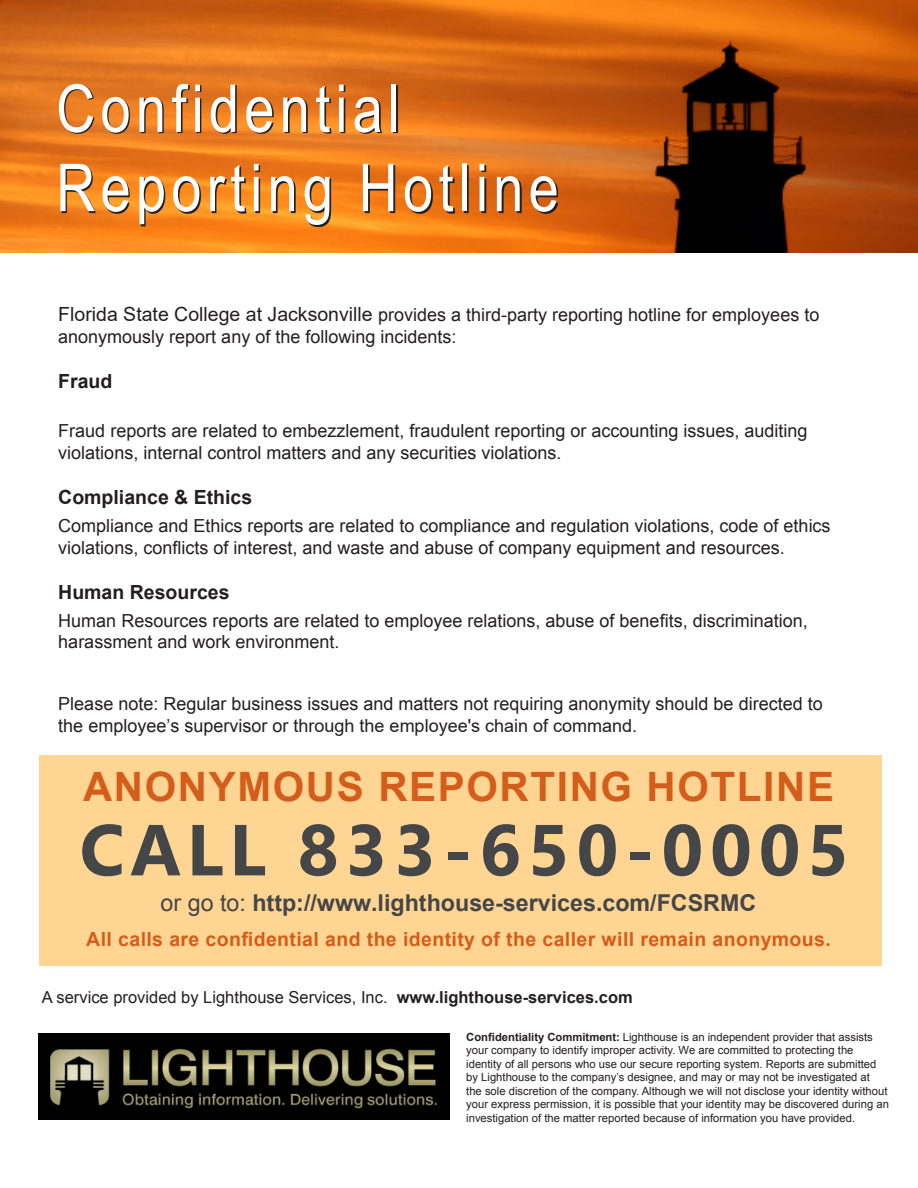
<style>
.page{position:relative;width:918px;height:1188px;background:#fff}
.page>*{position:absolute;margin:0;border:0;box-sizing:border-box;transform-origin:0 0}
.t1{font:700 72px "Ebrima";letter-spacing:.1em;color:#454647}
.t2{font:66px/79.2px "Arial Narrow";letter-spacing:.08em;color:#fff}
.t3{font:700 40.5px "Arial";letter-spacing:.04em;color:#d55d1b}
.t4{font:700 23.25px "Arial";color:#454647}
.t5{font:700 19.5px "Arial";letter-spacing:.02em;color:#d55d1b}
.t6{font:700 19.5px "Arial";color:#231f20}
.t7{font:18px/21.6px "Arial";color:#231f20}
.t8{font:16.5px "Arial";color:#231f20}
.t9{font:11.25px/13.5px "Arial";color:#231f20}
.s1{font-size:19.5px}
.s2{font-weight:400}
.s3{font-weight:700}
</style>
<div class="page">
<img style="left:0;top:0;width:918px;height:253px">
<svg style="left:60px;top:85px;width:498px;height:141px;background:#cc6d1e"></svg>
<div style="left:39px;top:755px;width:842px;height:211px;background:#fed592"></div>
<img style="left:39px;top:1034px;width:410px;height:86px">
<p class="t2" style="left:56px;top:67px;width:504px">Confidential<br>Reporting Hotline</p>
<p class="t7" style="left:58px;top:304px;width:763px"><span class="s1">Florida State College at Jacksonville</span> provides a third-party reporting hotline for employees to anonymously report any of the following incidents:</p>
<p class="t6" style="left:58px;top:368px;width:56px">Fraud</p>
<p class="t7" style="left:58px;top:420px;width:751px">Fraud reports are related to embezzlement, fraudulent reporting or accounting issues, auditing violations, internal control matters and any securities violations.</p>
<p class="t6" style="left:58px;top:484px;width:195px">Compliance &amp; Ethics</p>
<p class="t7" style="left:58px;top:515px;width:774px">Compliance and Ethics reports are related to compliance and regulation violations, code of ethics violations, conflicts of interest, and waste and abuse of company equipment and resources.</p>
<p class="t6" style="left:58px;top:579px;width:173px">Human Resources</p>
<p class="t7" style="left:58px;top:610px;width:751px">Human Resources reports are related to employee relations, abuse of benefits, discrimination, harassment and work environment.</p>
<p class="t7" style="left:58px;top:693px;width:766px">Please note: Regular business issues and matters not requiring anonymity should be directed to the employee’s supervisor or through the employee's chain of command.</p>
<p class="t3" style="left:83px;top:760px;width:752px">ANONYMOUS REPORTING HOTLINE</p>
<p class="t1" style="left:80px;top:796px;width:771px">CALL 833-650-0005</p>
<p class="t4" style="left:161px;top:887px;width:597px"><span class="s2">or go to:</span> http://www.lighthouse-services.com/FCSRMC</p>
<p class="t5" style="left:86px;top:926px;width:746px">All calls are confidential and the identity of the caller will remain anonymous.</p>
<p class="t8" style="left:42px;top:986px;width:592px">A service provided by Lighthouse Services, Inc. <span class="s3">www.lighthouse-services.com</span></p>
<p class="t9" style="left:466px;top:1030px;width:424px"><span class="s3">Confidentiality Commitment:</span> Lighthouse is an independent provider that assists your company to identify improper activity. We are committed to protecting the identity of all persons who use our secure reporting system. Reports are submitted by Lighthouse to the company’s designee, and may or may not be investigated at<br>the sole discretion of the company. Although we will not disclose your identity without your express permission, it is possible that your identity may be discovered during an investigation of the matter reported because of information you have provided.</p>
</div>
